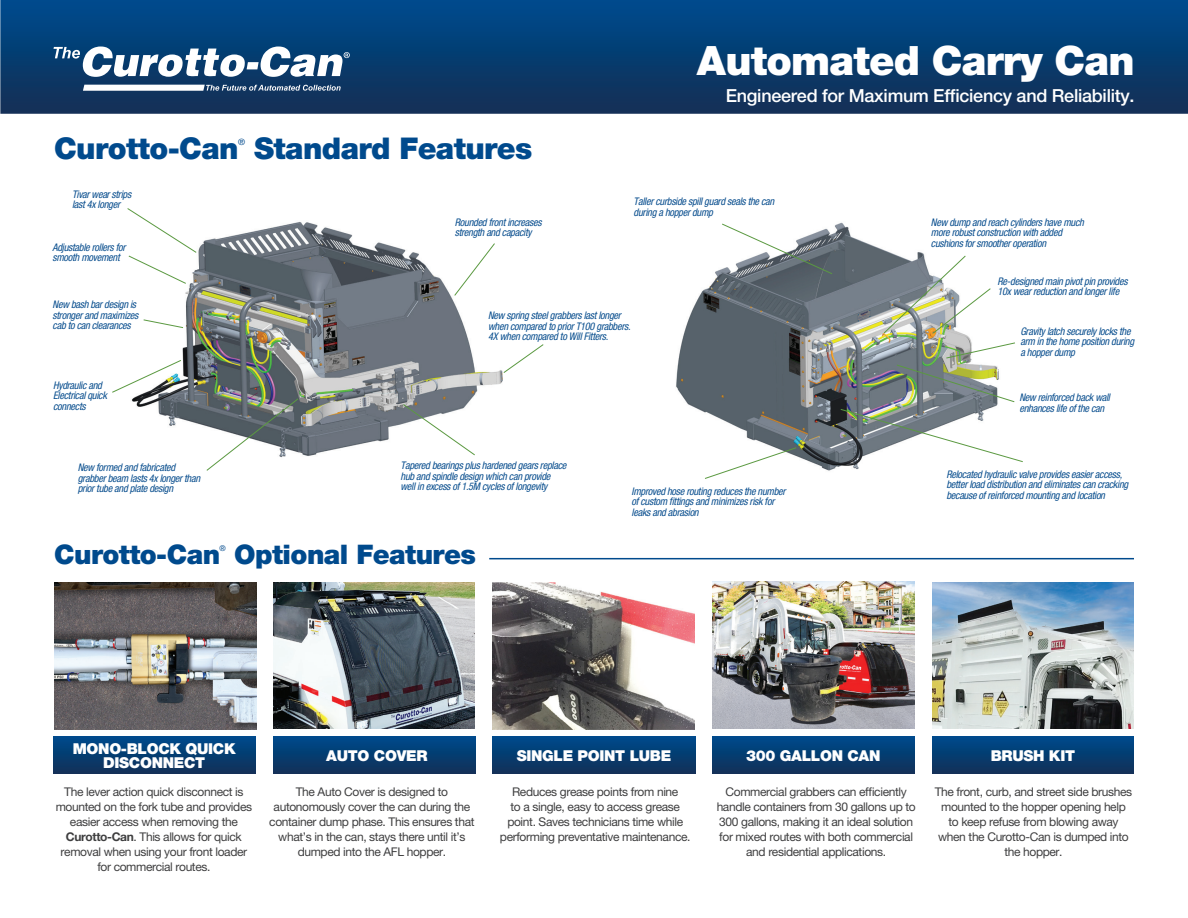
<style>
.page{position:relative;width:1188px;height:918px;background:#fff}
.page>*{position:absolute;margin:0;border:0;box-sizing:border-box;transform-origin:0 0}
.t1{font:40.5px "Helvetica Neue LT 95 Blk";letter-spacing:-.02em;color:#fff}
.t2{font:30px "Helvetica Neue LT 95 Blk";letter-spacing:-.02em;color:#004a8d}
.t3{font:27px "Helvetica Neue LT 95 Blk";letter-spacing:-.02em;color:#004a8d}
.t4{font:18px "Helvetica Neue LT 65 Md";letter-spacing:-.015em;color:#fff}
.t5{font:15px/13.5px "Helvetica Neue LT 95 Blk";letter-spacing:-.02em;color:#fff;text-align:center}
.t6{font:12px/15px "Helvetica Neue LT 55 Rm";letter-spacing:-.03em;color:#3e3e3f;text-align:center}
.t7{font:10.5px/10.5px "Helvetica Neue LT 57 Cn Obl";letter-spacing:-.025em;color:#094e8e}
.t8{font:8.7px "Helvetica Neue LT 55 Rm";color:#004a8d}
.t9{font:7.8px "Helvetica Neue LT 55 Rm";color:#004a8d}
.s1{font-family:"Helvetica Neue LT 75 Bd"}
</style>
<div class="page">
<img style="left:0;top:0;width:1188px;height:774px">
<svg style="left:53px;top:737px;width:202px;height:37px;background:#063c70"></svg>
<svg style="left:273px;top:737px;width:203px;height:37px;background:#063c70"></svg>
<svg style="left:493px;top:737px;width:202px;height:37px;background:#063c70"></svg>
<svg style="left:712px;top:737px;width:202px;height:37px;background:#063c70"></svg>
<svg style="left:932px;top:737px;width:202px;height:37px;background:#063c70"></svg>
<img style="left:54px;top:582px;width:202px;height:147px">
<img style="left:932px;top:582px;width:201px;height:147px">
<img style="left:273px;top:582px;width:202px;height:147px">
<img style="left:676px;top:221px;width:325px;height:251px">
<img style="left:130px;top:220px;width:374px;height:240px">
<img style="left:493px;top:582px;width:202px;height:147px">
<img style="left:712px;top:582px;width:202px;height:147px">
<svg style="left:721px;top:223px;width:112px;height:52px"></svg>
<svg style="left:83px;top:85px;width:258px;height:6px"></svg>
<svg style="left:54px;top:47px;width:296px;height:30px"></svg>
<hr style="left:489px;top:558px;width:645px;height:1px;background:#004a8d">
<svg style="left:127px;top:207px;width:70px;height:77px"></svg>
<svg style="left:143px;top:319px;width:41px;height:10px"></svg>
<svg style="left:111px;top:359px;width:71px;height:34px"></svg>
<svg style="left:206px;top:398px;width:93px;height:73px"></svg>
<svg style="left:402px;top:403px;width:74px;height:53px"></svg>
<svg style="left:503px;top:344px;width:41px;height:30px"></svg>
<svg style="left:454px;top:243px;width:42px;height:53px"></svg>
<svg style="left:704px;top:447px;width:93px;height:32px"></svg>
<svg style="left:883px;top:255px;width:108px;height:79px"></svg>
<img style="left:840px;top:342px;width:184px;height:121px">
<h2 class="t2" style="left:54px;top:130px;width:186px">Curotto-Can</h2>
<p class="t8" style="left:238px;top:136px;width:8px">®</p>
<h2 class="t2" style="left:254px;top:130px;width:280px">Standard Features</h2>
<p class="t7" style="left:72px;top:189px;width:61px">Tivar wear strips last 4x longer</p>
<p class="t7" style="left:52px;top:241px;width:75px">Adjustable rollers for smooth movement</p>
<p class="t7" style="left:455px;top:217px;width:88px">Rounded front increases strength and capacity</p>
<h1 class="t1" style="left:697px;top:37px;width:439px">Automated Carry Can</h1>
<h3 class="t4" style="left:726px;top:85px;width:410px">Engineered for Maximum Efficiency and Reliability.</h3>
<p class="t7" style="left:634px;top:196px;width:142px">Taller curbside spill guard seals the can during a hopper dump</p>
<p class="t7" style="left:931px;top:217px;width:154px">New dump and reach cylinders have much more robust construction with added cushions for smoother operation</p>
<p class="t7" style="left:998px;top:276px;width:132px">Re-designed main pivot pin provides<br>10x wear reduction and longer life</p>
<p class="t7" style="left:53px;top:299px;width:87px">New bash bar design is stronger and maximizes cab to can clearances</p>
<p class="t7" style="left:53px;top:380px;width:55px">Hydraulic and<br>Electrical quick connects</p>
<p class="t7" style="left:78px;top:462px;width:124px">New formed and fabricated grabber beam lasts 4x longer than prior tube and plate design</p>
<p class="t7" style="left:488px;top:310px;width:144px">New spring steel grabbers last longer when compared to prior T100 grabbers.<br>4X when compared to Will Fitters.</p>
<p class="t7" style="left:401px;top:460px;width:167px">Tapered bearings plus hardened gears replace hub and spindle design which can provide well in excess of 1.5M cycles of longevity</p>
<p class="t7" style="left:632px;top:486px;width:156px">Improved hose routing reduces the number of custom fittings and minimizes risk for leaks and abrasion</p>
<h3 class="t3" style="left:54px;top:538px;width:168px">Curotto-Can</h3>
<p class="t9" style="left:220px;top:543px;width:8px">®</p>
<h3 class="t3" style="left:234px;top:538px;width:243px">Optional Features</h3>
<p class="t7" style="left:1020px;top:326px;width:115px">Gravity latch securely locks the arm in the home position during a hopper dump</p>
<p class="t7" style="left:1019px;top:392px;width:92px">New reinforced back wall enhances life of the can</p>
<p class="t7" style="left:946px;top:468px;width:183px">Relocated hydraulic valve provides easier access, better load distribution and eliminates can cracking because of reinforced mounting and location</p>
<h3 class="t5" style="left:73px;top:742px;width:164px">MONO-BLOCK QUICK<br>DISCONNECT</h3>
<h3 class="t5" style="left:326px;top:749px;width:103px">AUTO COVER</h3>
<h3 class="t5" style="left:517px;top:749px;width:156px">SINGLE POINT LUBE</h3>
<h3 class="t5" style="left:746px;top:749px;width:136px">300 GALLON CAN</h3>
<h3 class="t5" style="left:991px;top:749px;width:86px">BRUSH KIT</h3>
<p class="t6" style="left:56px;top:784px;width:198px">The lever action quick disconnect is mounted on the fork tube and provides easier access when removing the <span class="s1">Curotto-Can</span>. This allows for quick removal when using your front loader for commercial routes.</p>
<p class="t6" style="left:500px;top:784px;width:192px">Reduces grease points from nine<br>to a single, easy to access grease point. Saves technicians time while performing preventative maintenance.</p>
<p class="t6" style="left:717px;top:784px;width:201px">Commercial grabbers can efficiently handle containers from 30 gallons up to 300 gallons, making it an ideal solution for mixed routes with both commercial and residential applications.</p>
<p class="t6" style="left:935px;top:784px;width:199px">The front, curb, and street side brushes mounted to the hopper opening help to keep refuse from blowing away when the Curotto-Can is dumped into the hopper.</p>
<p class="t6" style="left:269px;top:784px;width:207px">The Auto Cover is designed to autonomously cover the can during the container dump phase. This ensures that what’s in the can, stays there until it’s dumped into the AFL hopper.</p>
</div>
